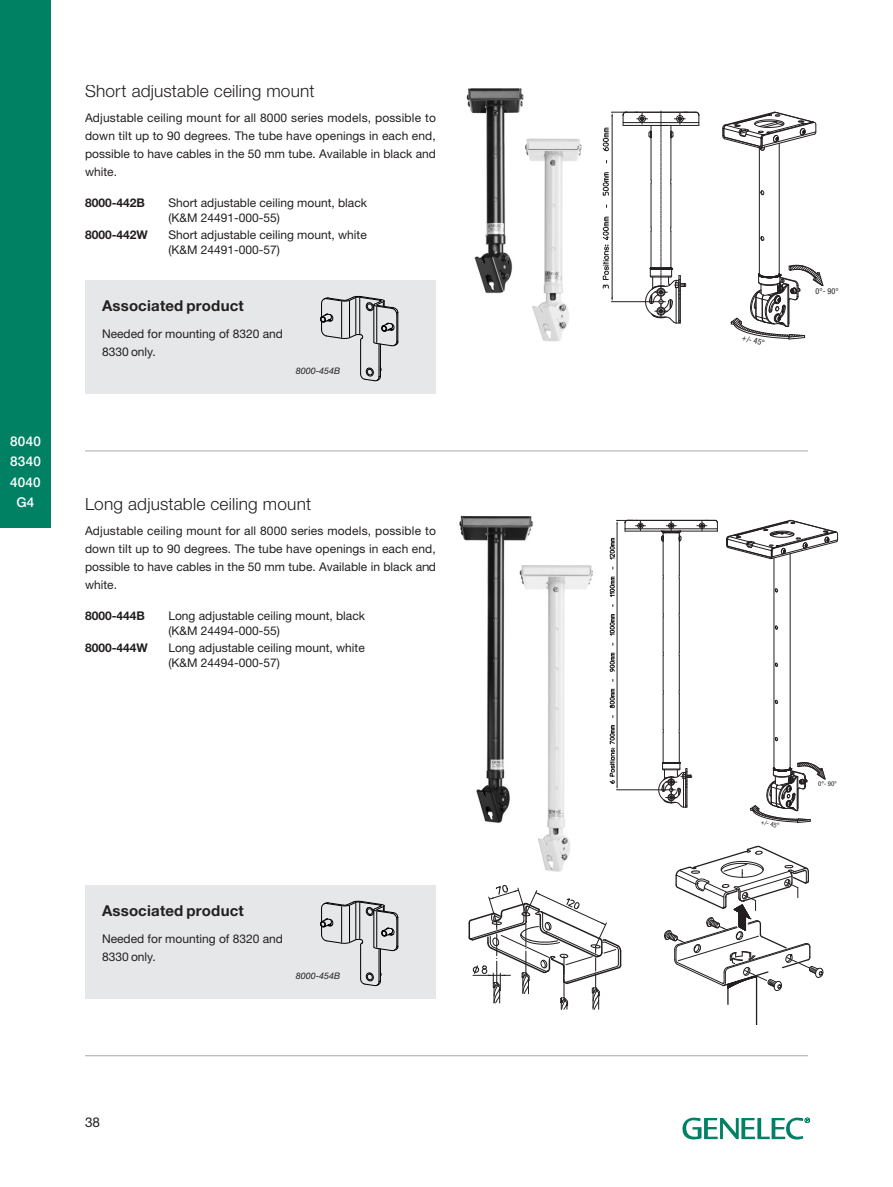
<style>
.page{position:relative;width:893px;height:1187px;background:#fff}
.page>*{position:absolute;margin:0;border:0;box-sizing:border-box;transform-origin:0 0}
.t1{font:300 17.25px "Helvetica Neue LT Std";letter-spacing:.01em;color:#231f20}
.t2{font:700 15px "Helvetica Neue LT Std";letter-spacing:.015em;color:#231f20}
.t3{font:500 13.5px/20.4px "Helvetica Neue LT Std";letter-spacing:.015em;color:#fff;text-align:center}
.t4{font:13.5px "Helvetica Neue LT Std";color:#231f20}
.t5{font:12px/18px "Helvetica Neue LT Std";color:#231f20}
.t6{font:700 12px "Helvetica Neue LT Std";color:#231f20}
.t7{font:italic 9px "Helvetica Neue LT Std";color:#231f20}
.t8{font:condensed 8.1px "Helvetica Neue LT Std";color:#231f20}
.t9{font:condensed 6.6px "Helvetica Neue LT Std";color:#231f20}
</style>
<div class="page">
<svg style="left:682px;top:1117px;width:128px;height:22px"></svg>
<div style="left:0;top:0;width:51px;height:527px;background:#008164"></div>
<hr style="left:759px;top:148px;width:1px;height:126px;background:#231f20">
<hr style="left:779px;top:143px;width:1px;height:131px;background:#231f20">
<svg style="left:731px;top:265px;width:92px;height:74px"></svg>
<svg style="left:761px;top:236px;width:3px;height:5px"></svg>
<svg style="left:761px;top:190px;width:3px;height:5px"></svg>
<svg style="left:722px;top:112px;width:95px;height:39px"></svg>
<svg style="left:602px;top:111px;width:98px;height:213px"></svg>
<img style="left:535px;top:138px;width:47px;height:204px">
<img style="left:466px;top:88px;width:77px;height:227px">
<div style="left:85px;top:280px;width:351px;height:114px;background:#e6e7e9"></div>
<hr style="left:398px;top:312px;width:1px;height:30px;background:#000001">
<hr style="left:360px;top:340px;width:1px;height:34px;background:#000001">
<hr style="left:379px;top:344px;width:1px;height:32px;background:#000001">
<hr style="left:380px;top:344px;width:1px;height:32px;background:#000001">
<svg style="left:360px;top:367px;width:21px;height:14px"></svg>
<svg style="left:320px;top:296px;width:78px;height:50px"></svg>
<hr style="left:85px;top:450px;width:723px;height:1px;background:#a8a9ad">
<img style="left:538px;top:554px;width:83px;height:318px">
<img style="left:459px;top:515px;width:105px;height:316px">
<svg style="left:468px;top:885px;width:154px;height:124px"></svg>
<hr style="left:756px;top:976px;width:1px;height:48px;background:#231f20">
<svg style="left:664px;top:845px;width:160px;height:159px"></svg>
<hr style="left:790px;top:553px;width:1px;height:215px;background:#231f20">
<hr style="left:774px;top:558px;width:1px;height:210px;background:#231f20">
<hr style="left:663px;top:732px;width:1px;height:30px;background:#231f20">
<hr style="left:663px;top:694px;width:1px;height:35px;background:#231f20">
<hr style="left:663px;top:655px;width:1px;height:35px;background:#231f20">
<hr style="left:663px;top:617px;width:1px;height:35px;background:#231f20">
<hr style="left:663px;top:578px;width:1px;height:35px;background:#231f20">
<hr style="left:663px;top:541px;width:1px;height:34px;background:#231f20">
<hr style="left:679px;top:541px;width:1px;height:34px;background:#231f20">
<hr style="left:679px;top:578px;width:1px;height:35px;background:#231f20">
<hr style="left:679px;top:617px;width:1px;height:35px;background:#231f20">
<hr style="left:679px;top:655px;width:1px;height:35px;background:#231f20">
<hr style="left:679px;top:694px;width:1px;height:35px;background:#231f20">
<hr style="left:679px;top:732px;width:1px;height:30px;background:#231f20">
<hr style="left:627px;top:520px;width:88px;height:1px;background:#231f20">
<hr style="left:625px;top:531px;width:92px;height:1px;background:#231f20">
<hr style="left:625px;top:528px;width:92px;height:1px;background:#231f20">
<hr style="left:617px;top:523px;width:1px;height:264px;background:#231f20">
<hr style="left:616px;top:789px;width:51px;height:1px;background:#231f20">
<svg style="left:609px;top:725px;width:9px;height:64px"></svg>
<svg style="left:610px;top:688px;width:5px;height:20px"></svg>
<svg style="left:610px;top:652px;width:5px;height:20px"></svg>
<svg style="left:609px;top:614px;width:6px;height:22px"></svg>
<svg style="left:609px;top:576px;width:6px;height:21px"></svg>
<svg style="left:609px;top:538px;width:6px;height:22px"></svg>
<svg style="left:775px;top:588px;width:3px;height:4px"></svg>
<svg style="left:775px;top:737px;width:3px;height:4px"></svg>
<svg style="left:726px;top:520px;width:112px;height:40px"></svg>
<svg style="left:697px;top:520px;width:21px;height:11px"></svg>
<svg style="left:616px;top:520px;width:29px;height:11px"></svg>
<svg style="left:661px;top:521px;width:21px;height:20px"></svg>
<svg style="left:658px;top:762px;width:34px;height:45px"></svg>
<svg style="left:750px;top:762px;width:75px;height:60px"></svg>
<div style="left:85px;top:885px;width:351px;height:113px;background:#e6e7e9"></div>
<hr style="left:360px;top:944px;width:1px;height:34px;background:#000001">
<hr style="left:379px;top:948px;width:1px;height:33px;background:#000001">
<hr style="left:380px;top:948px;width:1px;height:32px;background:#000001">
<svg style="left:360px;top:971px;width:21px;height:14px"></svg>
<svg style="left:320px;top:900px;width:79px;height:50px"></svg>
<hr style="left:85px;top:1055px;width:723px;height:1px;background:#a8a9ad">
<p class="t3" style="left:10px;top:430px;width:32px">8040<br>8340<br>4040<br>G4</p>
<p class="t1" style="left:85px;top:81px;width:231px">Short adjustable ceiling mount</p>
<p class="t5" style="left:85px;top:108px;width:352px;text-align:justify">Adjustable ceiling mount for all 8000 series models, possible to down tilt up to 90 degrees. The tube have openings in each end, possible to have cables in the 50 mm tube. Available in black and white.</p>
<p class="t6" style="left:85px;top:195px;width:62px">8000-442B</p>
<p class="t5" style="left:168px;top:195px;width:200px;line-height:15px">Short adjustable ceiling mount, black (K&amp;M 24491-000-55)</p>
<p class="t6" style="left:85px;top:227px;width:64px">8000-442W</p>
<p class="t5" style="left:168px;top:227px;width:200px;line-height:15px">Short adjustable ceiling mount, white (K&amp;M 24491-000-57)</p>
<p class="t2" style="left:102px;top:297px;width:143px">Associated product</p>
<p class="t5" style="left:102px;top:324px;width:182px">Needed for mounting of 8320 and<br>8330 only.</p>
<p class="t7" style="left:296px;top:365px;width:46px">8000-454B</p>
<p class="t1" style="left:85px;top:493px;width:228px">Long adjustable ceiling mount</p>
<p class="t5" style="left:85px;top:521px;width:352px;text-align:justify">Adjustable ceiling mount for all 8000 series models, possible to down tilt up to 90 degrees. The tube have openings in each end, possible to have cables in the 50 mm tube. Available in black and white.</p>
<p class="t6" style="left:85px;top:608px;width:62px">8000-444B</p>
<p class="t5" style="left:168px;top:607px;width:198px;line-height:15px">Long adjustable ceiling mount, black (K&amp;M 24494-000-55)</p>
<p class="t6" style="left:85px;top:640px;width:64px">8000-444W</p>
<p class="t5" style="left:168px;top:640px;width:198px;line-height:15px">Long adjustable ceiling mount, white (K&amp;M 24494-000-57)</p>
<p class="t2" style="left:102px;top:901px;width:143px">Associated product</p>
<p class="t5" style="left:102px;top:929px;width:182px">Needed for mounting of 8320 and<br>8330 only.</p>
<p class="t7" style="left:296px;top:969px;width:46px">8000-454B</p>
<p class="t4" style="left:85px;top:1114px;width:17px">38</p>
<p class="t8" style="left:743px;top:333px;width:25px;rotate:13deg">+/- 45°</p>
<p class="t8" style="left:816px;top:286px;width:25px">0°- 90°</p>
<p class="t9" style="left:762px;top:817px;width:20px;rotate:13deg">+/- 45°</p>
<p class="t9" style="left:818px;top:779px;width:20px">0°- 90°</p>
</div>
